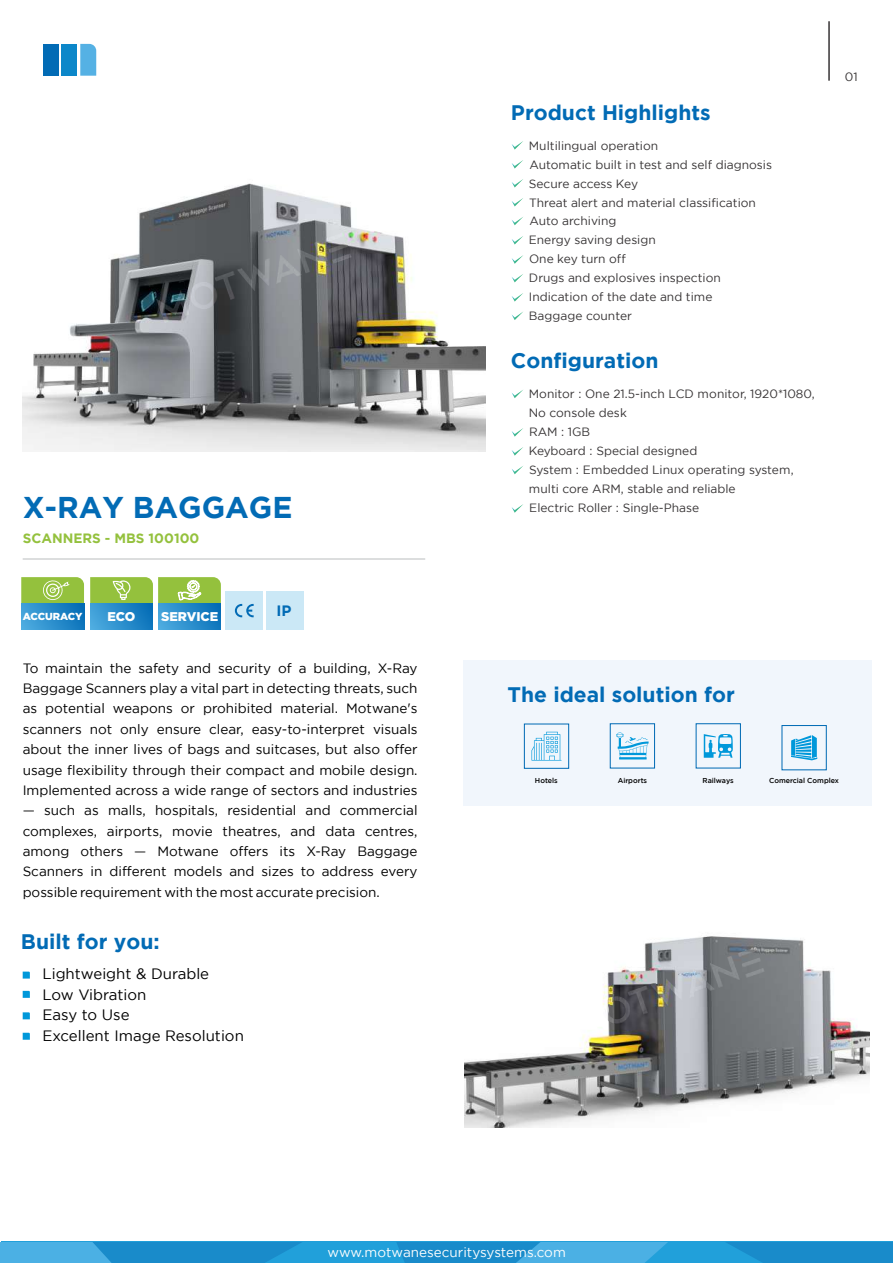
<style>
.page{position:relative;width:893px;height:1263px;background:#fff}
.page>*{position:absolute;margin:0;border:0;box-sizing:border-box;transform-origin:0 0}
.t1{font:700 30px "Gotham";color:#026bb5}
.t2{font:700 21px "Gotham";color:#026bb5}
.t3{font:15px/20.4px "Gotham";color:#000}
.t4{font:700 15px "Gotham";color:#026bb5}
.t5{font:13.5px/20.4px "Gotham";color:#000;text-align:justify}
.t6{font:13.5px "Gotham";color:#fefefe}
.t7{font:700 13.5px "Gotham";color:#94c13d}
.t8{font:900 12.75px "Gotham";color:#fff}
.t9{font:12px/18.9px "Gotham";color:#373435}
.t10{font:900 10.2px "Gotham";letter-spacing:-.02em;color:#fff}
.t11{font:500 7.05px "Gotham";color:#000}
</style>
<div class="page">
<hr style="left:23px;top:558px;width:402px;height:2px;background:#d1d3d4">
<svg style="left:23px;top:971px;width:7px;height:7px"></svg>
<svg style="left:23px;top:991px;width:7px;height:7px"></svg>
<svg style="left:23px;top:1012px;width:7px;height:7px"></svg>
<svg style="left:23px;top:1033px;width:7px;height:7px"></svg>
<img style="left:465px;top:936px;width:405px;height:191px">
<img style="left:23px;top:183px;width:463px;height:268px">
<div style="left:43px;top:44px;width:15px;height:32px;background:#026bb5"></div>
<div style="left:61px;top:44px;width:16px;height:32px;background:#0c87c9"></div>
<svg style="left:80px;top:44px;width:16px;height:32px"></svg>
<div style="left:21px;top:603px;width:63px;height:27px;background:linear-gradient(to right,#49a8dd,#0770b8)"></div>
<div style="left:90px;top:603px;width:63px;height:27px;background:linear-gradient(to right,#49a8dd,#0770b8)"></div>
<div style="left:158px;top:603px;width:63px;height:27px;background:linear-gradient(to right,#49a8dd,#0770b8)"></div>
<div style="left:226px;top:592px;width:37px;height:38px;background:#cbe8f6"></div>
<svg style="left:235px;top:604px;width:19px;height:13px"></svg>
<div style="left:266px;top:592px;width:37px;height:38px;background:#cbe8f6"></div>
<svg style="left:90px;top:577px;width:131px;height:26px"></svg>
<svg style="left:21px;top:577px;width:63px;height:26px"></svg>
<img style="left:569px;top:947px;width:196px;height:91px">
<img style="left:156px;top:232px;width:196px;height:91px">
<div style="left:463px;top:660px;width:409px;height:146px;background:#f1f6fc"></div>
<div style="left:524px;top:723px;width:45px;height:46px;border:1px solid #026bb5"></div>
<div style="left:696px;top:723px;width:45px;height:45px;border:1px solid #026bb5"></div>
<svg style="left:704px;top:734px;width:29px;height:24px"></svg>
<div style="left:781px;top:725px;width:46px;height:45px;border:1px solid #026bb5"></div>
<div style="left:610px;top:723px;width:45px;height:45px;border:1px solid #026bb5"></div>
<svg style="left:616px;top:732px;width:33px;height:27px"></svg>
<svg style="left:531px;top:732px;width:30px;height:28px"></svg>
<svg style="left:791px;top:735px;width:26px;height:25px"></svg>
<svg style="left:512px;top:141px;width:11px;height:9px"></svg>
<svg style="left:512px;top:198px;width:11px;height:8px"></svg>
<svg style="left:512px;top:160px;width:11px;height:9px"></svg>
<svg style="left:512px;top:179px;width:11px;height:9px"></svg>
<svg style="left:512px;top:390px;width:11px;height:8px"></svg>
<svg style="left:512px;top:466px;width:11px;height:8px"></svg>
<svg style="left:512px;top:428px;width:11px;height:9px"></svg>
<svg style="left:512px;top:447px;width:11px;height:9px"></svg>
<svg style="left:512px;top:504px;width:11px;height:9px"></svg>
<svg style="left:512px;top:217px;width:11px;height:8px"></svg>
<svg style="left:512px;top:236px;width:11px;height:8px"></svg>
<svg style="left:512px;top:255px;width:11px;height:9px"></svg>
<svg style="left:512px;top:274px;width:11px;height:8px"></svg>
<svg style="left:512px;top:293px;width:11px;height:9px"></svg>
<svg style="left:512px;top:312px;width:11px;height:8px"></svg>
<div style="left:2px;top:1242px;width:891px;height:21px;background:#21a0da"></div>
<svg style="left:726px;top:1242px;width:167px;height:21px"></svg>
<svg style="left:0;top:1242px;width:302px;height:21px"></svg>
<svg style="left:396px;top:1242px;width:272px;height:21px"></svg>
<hr style="left:828px;top:21px;width:2px;height:60px;background:#373435">
<h1 class="t1" style="left:23px;top:496px;width:271px">X-RAY BAGGAGE</h1>
<p class="t7" style="left:23px;top:533px;width:178px">SCANNERS - MBS 100100</p>
<p class="t10" style="left:23px;top:613px;width:61px">ACCURACY</p>
<p class="t8" style="left:107px;top:612px;width:29px">ECO</p>
<p class="t8" style="left:161px;top:611px;width:59px">SERVICE</p>
<p class="t4" style="left:277px;top:605px;width:17px">IP</p>
<p class="t5" style="left:23px;top:659px;width:396px">To maintain the safety and security of a building, X-Ray Baggage Scanners play a vital part in detecting threats, such as potential weapons or prohibited material. Motwane's scanners not only ensure clear, easy-to-interpret visuals about the inner lives of bags and suitcases, but also offer usage flexibility through their compact and mobile design.<br>Implemented across a wide range of sectors and industries</p>
<p class="t5" style="left:23px;top:801px;width:396px">— such as malls, hospitals, residential and commercial complexes, airports, movie theatres, and data centres, among others — Motwane offers its X-Ray Baggage Scanners in different models and sizes to address every possible requirement with the most accurate precision.</p>
<h2 class="t2" style="left:21px;top:933px;width:140px">Built for you:</h2>
<p class="t3" style="left:42px;top:965px;width:203px">Lightweight &amp; Durable<br>Low Vibration<br>Easy to Use<br>Excellent Image Resolution</p>
<h2 class="t2" style="left:511px;top:104px;width:201px">Product Highlights</h2>
<p class="t9" style="left:529px;top:137px;width:245px">Multilingual operation<br>Automatic built in test and self diagnosis<br>Secure access Key<br>Threat alert and material classification<br>Auto archiving<br>Energy saving design<br>One key turn off<br>Drugs and explosives inspection<br>Indication of the date and time<br>Baggage counter</p>
<h2 class="t2" style="left:511px;top:352px;width:149px">Configuration</h2>
<p class="t9" style="left:529px;top:385px;width:287px">Monitor : One 21.5-inch LCD monitor, 1920*1080,<br>No console desk<br>RAM : 1GB<br>Keyboard : Special designed<br>System : Embedded Linux operating system, multi core ARM, stable and reliable<br>Electric Roller : Single-Phase</p>
<p class="t9" style="left:845px;top:68px;width:14px">01</p>
<h2 class="t2" style="left:507px;top:687px;width:229px">The ideal solution for</h2>
<p class="t11" style="left:535px;top:777px;width:24px">Hotels</p>
<p class="t11" style="left:618px;top:777px;width:31px">Airports</p>
<p class="t11" style="left:703px;top:777px;width:33px">Railways</p>
<p class="t11" style="left:769px;top:777px;width:71px">Comercial Complex</p>
<p class="t6" style="left:328px;top:1247px;width:240px">www.motwanesecuritysystems.com</p>
</div>
